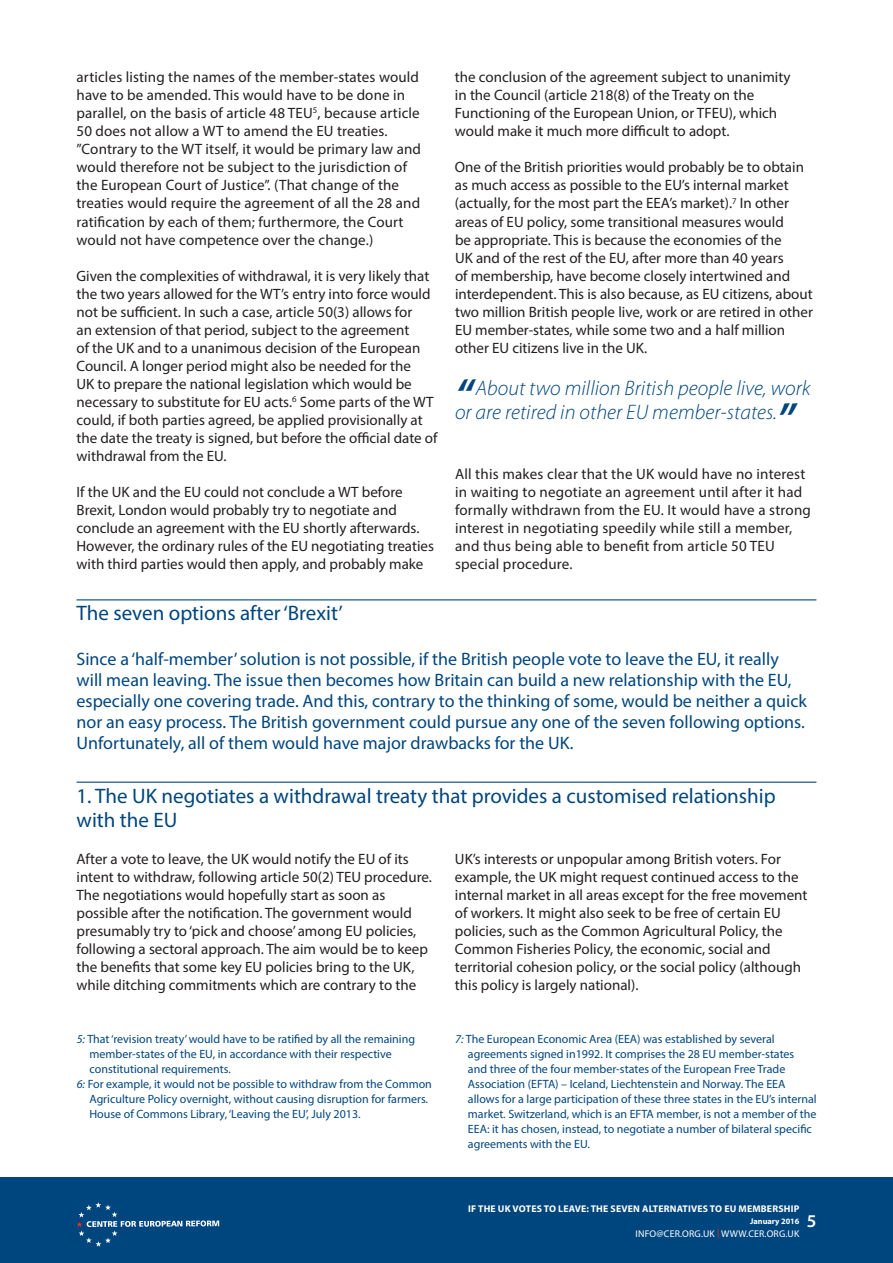
<style>
.page{position:relative;width:893px;height:1263px;background:#fff}
.page>*{position:absolute;margin:0;border:0;box-sizing:border-box;transform-origin:0 0}
.Section_Breaks{font:21px/24px "Myriad Pro";color:#00467e}
.t1{font:italic 300 21px/24px "Myriad Pro";letter-spacing:.005em;color:#00467e}
.Section_Breaks-2{font:18px/21px "Myriad Pro";color:#00467e}
.t2{font:600 18px "Myriad Pro";color:#fff}
.Body_Copy{font:15px/18px "Myriad Pro";color:#231f20}
.Footnotes{font:12px/15px "Myriad Pro";color:#00467e}
.t3{font:700 9.75px "Myriad Pro";letter-spacing:.02em;color:#fff}
.t4{font:9.75px "Myriad Pro";letter-spacing:.02em;color:#fff}
.t5{font:700 8.25px "Myriad Pro";color:#fff}
.s1{font-weight:600;font-size:45px}
.s2{font-style:italic}
.s3{color:#ee2e22}
</style>
<div class="page">
<hr style="left:77px;top:599px;width:739px;height:1px;background:#00467e">
<hr style="left:77px;top:782px;width:739px;height:1px;background:#00467e">
<div style="left:0;top:1178px;width:893px;height:85px;background:#00467e"></div>
<svg style="left:77px;top:1202px;width:142px;height:45px"></svg>
<p class="Body_Copy" style="left:77px;top:68px;width:346px">articles listing the names of the member-states would have to be amended. This would have to be done in parallel, on the basis of article 48 TEU<sup>5</sup>, because article 50 does not allow a WT to amend the EU treaties. ”Contrary to the WT itself, it would be primary law and would therefore not be subject to the jurisdiction of the European Court of Justice”. (That change of the treaties would require the agreement of all the 28 and ratification by each of them; furthermore, the Court would not have competence over the change.)</p>
<p class="Body_Copy" style="left:77px;top:266px;width:363px">Given the complexities of withdrawal, it is very likely that the two years allowed for the WT’s entry into force would not be sufficient. In such a case, article 50(3) allows for<br>an extension of that period, subject to the agreement<br>of the UK and to a unanimous decision of the European Council. A longer period might also be needed for the<br>UK to prepare the national legislation which would be necessary to substitute for EU acts.<sup>6</sup> Some parts of the WT could, if both parties agreed, be applied provisionally at the date the treaty is signed, but before the official date of withdrawal from the EU.</p>
<p class="Body_Copy" style="left:77px;top:482px;width:359px">If the UK and the EU could not conclude a WT before Brexit, London would probably try to negotiate and conclude an agreement with the EU shortly afterwards.<br>However, the ordinary rules of the EU negotiating treaties with third parties would then apply, and probably make</p>
<p class="Body_Copy" style="left:455px;top:68px;width:337px">the conclusion of the agreement subject to unanimity in the Council (article 218(8) of the Treaty on the Functioning of the European Union, or TFEU), which would make it much more difficult to adopt.</p>
<p class="Body_Copy" style="left:455px;top:158px;width:359px">One of the British priorities would probably be to obtain as much access as possible to the EU’s internal market (actually, for the most part the EEA’s market).<sup>7</sup> In other areas of EU policy, some transitional measures would<br>be appropriate. This is because the economies of the<br>UK and of the rest of the EU, after more than 40 years<br>of membership, have become closely intertwined and interdependent. This is also because, as EU citizens, about two million British people live, work or are retired in other EU member-states, while some two and a half million other EU citizens live in the UK.</p>
<p class="t1" style="left:455px;top:376px;width:357px"><span class="s1">“</span>About two million British people live, work or are retired in other EU member-states.<span class="s1">”</span></p>
<p class="Body_Copy" style="left:455px;top:464px;width:357px">All this makes clear that the UK would have no interest in waiting to negotiate an agreement until after it had formally withdrawn from the EU. It would have a strong interest in negotiating speedily while still a member, and thus being able to benefit from article 50 TEU special procedure.</p>
<p class="Section_Breaks" style="left:77px;top:601px;width:268px">The seven options after ‘Brexit’</p>
<p class="Section_Breaks-2" style="left:77px;top:648px;width:732px">Since a ‘half-member’ solution is not possible, if the British people vote to leave the EU, it really will mean leaving. The issue then becomes how Britain can build a new relationship with the EU, especially one covering trade. And this, contrary to the thinking of some, would be neither a quick nor an easy process. The British government could pursue any one of the seven following options.<br>Unfortunately, all of them would have major drawbacks for the UK.</p>
<p class="Section_Breaks" style="left:77px;top:783px;width:701px">1. The UK negotiates a withdrawal treaty that provides a customised relationship with the EU</p>
<p class="Body_Copy" style="left:77px;top:850px;width:357px">After a vote to leave, the UK would notify the EU of its intent to withdraw, following article 50(2) TEU procedure.<br>The negotiations would hopefully start as soon as possible after the notification. The government would presumably try to ‘pick and choose’ among EU policies, following a sectoral approach. The aim would be to keep the benefits that some key EU policies bring to the UK, while ditching commitments which are contrary to the</p>
<p class="Body_Copy" style="left:455px;top:850px;width:354px">UK’s interests or unpopular among British voters. For example, the UK might request continued access to the internal market in all areas except for the free movement of workers. It might also seek to be free of certain EU policies, such as the Common Agricultural Policy, the Common Fisheries Policy, the economic, social and territorial cohesion policy, or the social policy (although this policy is largely national).</p>
<p class="Footnotes" style="left:89px;top:1031px;width:327px;text-indent:-13px"><span class="s2">5:</span> That ‘revision treaty’ would have to be ratified by all the remaining member-states of the EU, in accordance with their respective constitutional requirements.</p>
<p class="Footnotes" style="left:89px;top:1076px;width:344px;text-indent:-13px"><span class="s2">6:</span> For example, it would not be possible to withdraw from the Common<br>Agriculture Policy overnight, without causing disruption for farmers.<br>House of Commons Library, ‘Leaving the EU’, July 2013.</p>
<p class="Footnotes" style="left:468px;top:1031px;width:350px;text-indent:-13px"><span class="s2">7:</span> The European Economic Area (EEA) was established by several agreements signed in1992. It comprises the 28 EU member-states<br>and three of the four member-states of the European Free Trade Association (EFTA) – Iceland, Liechtenstein and Norway. The EEA allows for a large participation of these three states in the EU’s internal market. Switzerland, which is an EFTA member, is not a member of the EEA: it has chosen, instead, to negotiate a number of bilateral specific agreements with the EU.</p>
<p class="t3" style="left:468px;top:1202px;width:333px">IF THE UK VOTES TO LEAVE: THE SEVEN ALTERNATIVES TO EU MEMBERSHIP</p>
<p class="t5" style="left:750px;top:1215px;width:51px">January 2016</p>
<p class="t4" style="left:636px;top:1228px;width:165px">INFO@CER.ORG.UK <span class="s3">|</span> WWW.CER.ORG.UK</p>
<p class="t2" style="left:807px;top:1210px;width:11px">5</p>
</div>
